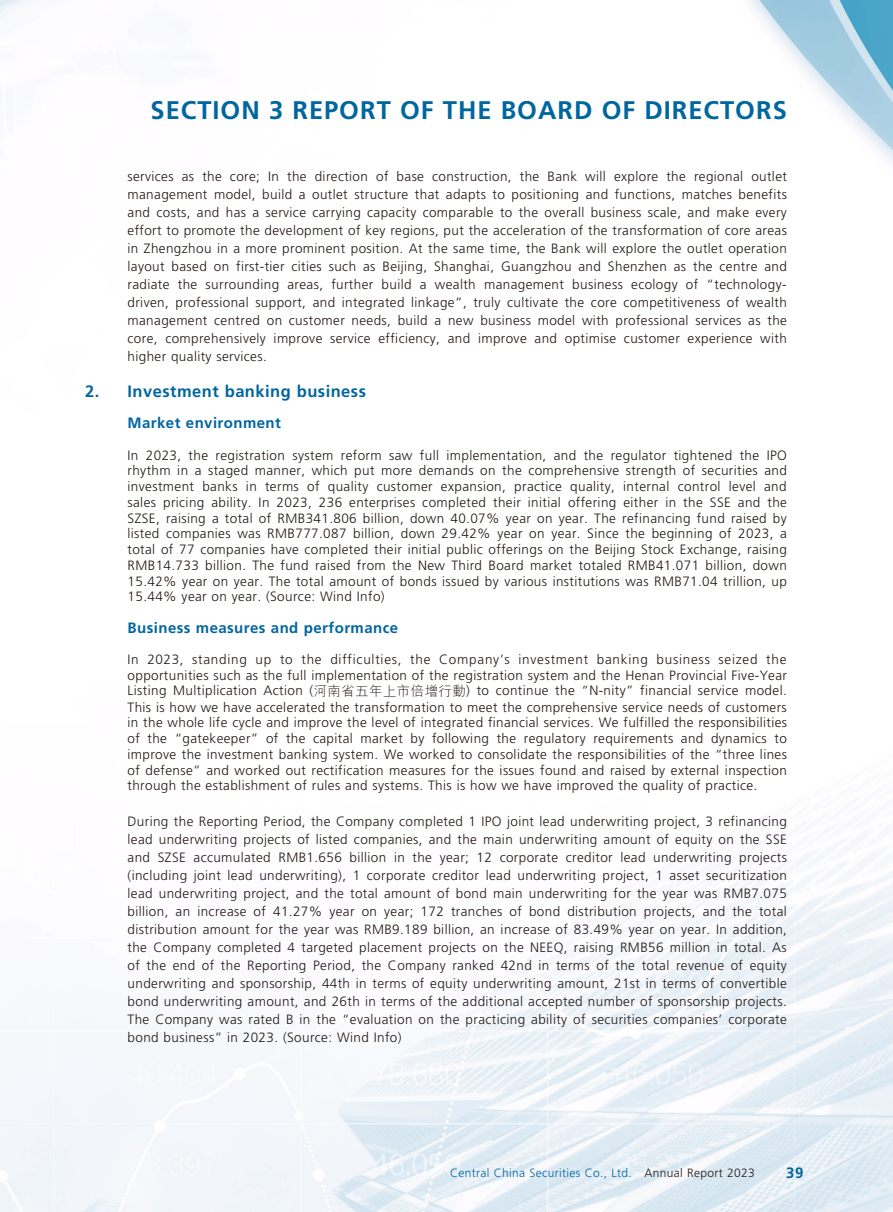
<style>
.page{position:relative;width:893px;height:1212px;background:#fff}
.page>*{position:absolute;margin:0;border:0;box-sizing:border-box;transform-origin:0 0}
.t1{font:700 25.5px "Frutiger LT Std";letter-spacing:.04em;color:#0066a0}
.t2{font:700 16.5px "Frutiger LT Std";letter-spacing:.03em;color:#0066a0}
.t3{font:700 15px "Frutiger LT Std";letter-spacing:.03em;color:#0066a0}
.t4{font:300 13.5px/18px "Frutiger LT Std";letter-spacing:.03em;color:#231916;text-align:justify}
.t5{font:300 12px "Frutiger LT Std";letter-spacing:.03em;color:#0066a0}
.s1{font-family:"M Hei HK"}
.s2{color:#231916}
</style>
<div class="page">
<img style="left:0;top:0;width:893px;height:1212px">
<h1 class="t1" style="left:151px;top:95px;width:638px">SECTION 3 REPORT OF THE BOARD OF DIRECTORS</h1>
<p class="t4" style="left:128px;top:168px;width:661px">services as the core; In the direction of base construction, the Bank will explore the regional outlet management model, build a outlet structure that adapts to positioning and functions, matches benefits and costs, and has a service carrying capacity comparable to the overall business scale, and make every effort to promote the development of key regions, put the acceleration of the transformation of core areas in Zhengzhou in a more prominent position. At the same time, the Bank will explore the outlet operation layout based on first-tier cities such as Beijing, Shanghai, Guangzhou and Shenzhen as the centre and radiate the surrounding areas, further build a wealth management business ecology of “technology&shy;driven, professional support, and integrated linkage”, truly cultivate the core competitiveness of wealth management centred on customer needs, build a new business model with professional services as the core, comprehensively improve service efficiency, and improve and optimise customer experience with higher quality services.</p>
<p class="t2" style="left:85px;top:381px;width:282px">2. Investment banking business</p>
<p class="t3" style="left:128px;top:414px;width:155px">Market environment</p>
<p class="t4" style="left:128px;top:447px;width:661px;line-height:15.8px">In 2023, the registration system reform saw full implementation, and the regulator tightened the IPO rhythm in a staged manner, which put more demands on the comprehensive strength of securities and investment banks in terms of quality customer expansion, practice quality, internal control level and sales pricing ability. In 2023, 236 enterprises completed their initial offering either in the SSE and the SZSE, raising a total of RMB341.806 billion, down 40.07% year on year. The refinancing fund raised by listed companies was RMB777.087 billion, down 29.42% year on year. Since the beginning of 2023, a total of 77 companies have completed their initial public offerings on the Beijing Stock Exchange, raising RMB14.733 billion. The fund raised from the New Third Board market totaled RMB41.071 billion, down 15.42% year on year. The total amount of bonds issued by various institutions was RMB71.04 trillion, up 15.44% year on year. (Source: Wind Info)</p>
<p class="t3" style="left:128px;top:619px;width:272px">Business measures and performance</p>
<p class="t4" style="left:128px;top:652px;width:661px;line-height:15.8px">In 2023, standing up to the difficulties, the Company’s investment banking business seized the opportunities such as the full implementation of the registration system and the Henan Provincial Five-Year Listing Multiplication Action (<span class="s1">河南省五年上市倍增行動</span>) to continue the “N-nity” financial service model.<br>This is how we have accelerated the transformation to meet the comprehensive service needs of customers in the whole life cycle and improve the level of integrated financial services. We fulfilled the responsibilities of the “gatekeeper” of the capital market by following the regulatory requirements and dynamics to improve the investment banking system. We worked to consolidate the responsibilities of the “three lines of defense” and worked out rectification measures for the issues found and raised by external inspection through the establishment of rules and systems. This is how we have improved the quality of practice.</p>
<p class="t4" style="left:128px;top:813px;width:661px">During the Reporting Period, the Company completed 1 IPO joint lead underwriting project, 3 refinancing lead underwriting projects of listed companies, and the main underwriting amount of equity on the SSE and SZSE accumulated RMB1.656 billion in the year; 12 corporate creditor lead underwriting projects (including joint lead underwriting), 1 corporate creditor lead underwriting project, 1 asset securitization lead underwriting project, and the total amount of bond main underwriting for the year was RMB7.075 billion, an increase of 41.27% year on year; 172 tranches of bond distribution projects, and the total distribution amount for the year was RMB9.189 billion, an increase of 83.49% year on year. In addition, the Company completed 4 targeted placement projects on the NEEQ, raising RMB56 million in total. As of the end of the Reporting Period, the Company ranked 42nd in terms of the total revenue of equity underwriting and sponsorship, 44th in terms of equity underwriting amount, 21st in terms of convertible bond underwriting amount, and 26th in terms of the additional accepted number of sponsorship projects.<br>The Company was rated B in the “evaluation on the practicing ability of securities companies’ corporate bond business” in 2023. (Source: Wind Info)</p>
<p class="t5" style="left:450px;top:1166px;width:306px">Central China Securities Co., Ltd. <span class="s2">Annual Report 2023</span></p>
<p class="t3" style="left:786px;top:1163px;width:19px">39</p>
</div>
